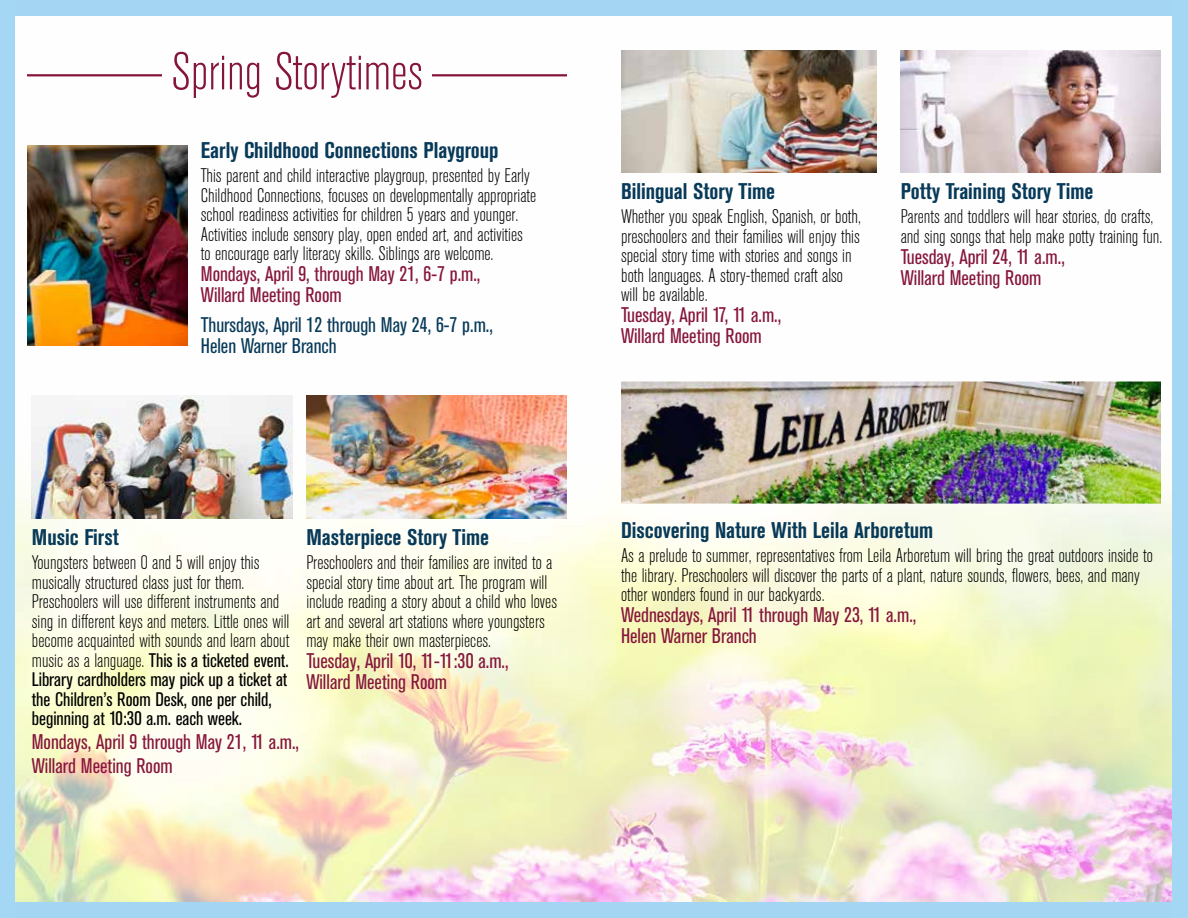
<style>
.page{position:relative;width:1188px;height:918px;background:#fff}
.page>*{position:absolute;margin:0;border:0;box-sizing:border-box;transform-origin:0 0}
.t1{font:300 condensed 52.5px "Akzidenz Grotesk BE";color:#86153a}
.t2{font:700 condensed 22.5px "Akzidenz Grotesk BE";color:#083a59}
.t3{font:condensed 21px/21px "Akzidenz Grotesk BE";color:#86163b}
.t4{font:condensed 21px/21px "Akzidenz Grotesk BE";color:#083a59}
.t5{font:300 condensed 19.5px/19.5px "Akzidenz Grotesk BE";color:#000}
.s1{font-weight:400}
</style>
<div class="page">
<img style="left:15px;top:50px;width:1157px;height:852px">
<div style="left:0;top:0;width:1188px;height:16px;background:#a4d5f3"></div>
<div style="left:0;top:902px;width:1188px;height:16px;background:#a4d5f3"></div>
<div style="left:0;top:0;width:15px;height:918px;background:#a3d7f4"></div>
<div style="left:1172px;top:0;width:16px;height:918px;background:#a3d7f4"></div>
<img style="left:27px;top:146px;width:160px;height:200px">
<img style="left:306px;top:396px;width:261px;height:122px">
<img style="left:621px;top:50px;width:256px;height:122px">
<img style="left:901px;top:50px;width:260px;height:122px">
<img style="left:621px;top:382px;width:540px;height:122px">
<img style="left:32px;top:396px;width:260px;height:122px">
<hr style="left:27px;top:74px;width:135px;height:2px;background:#86163b">
<hr style="left:432px;top:74px;width:135px;height:2px;background:#86163b">
<h1 class="t1" style="left:171px;top:43px;width:253px">Spring Storytimes</h1>
<p class="t2" style="left:201px;top:138px;width:299px">Early Childhood Connections Playgroup</p>
<p class="t5" style="left:201px;top:167px;width:337px">This parent and child interactive playgroup, presented by Early Childhood Connections, focuses on developmentally appropriate school readiness activities for children 5 years and younger.<br>Activities include sensory play, open ended art, and activities to encourage early literacy skills. Siblings are welcome.</p>
<p class="t3" style="left:201px;top:264px;width:281px">Mondays, April 9, through May 21, 6-7 p.m.,<br>Willard Meeting Room</p>
<p class="t4" style="left:201px;top:315px;width:294px">Thursdays, April 12 through May 24, 6-7 p.m.,<br>Helen Warner Branch</p>
<p class="t2" style="left:621px;top:178px;width:156px">Bilingual Story Time</p>
<p class="t5" style="left:621px;top:207px;width:241px">Whether you speak English, Spanish, or both, preschoolers and their families will enjoy this special story time with stories and songs in both languages. A story-themed craft also will be available.</p>
<p class="t3" style="left:621px;top:305px;width:162px">Tuesday, April 17, 11 a.m.,<br>Willard Meeting Room</p>
<p class="t2" style="left:901px;top:178px;width:194px">Potty Training Story Time</p>
<p class="t5" style="left:901px;top:207px;width:263px">Parents and toddlers will hear stories, do crafts, and sing songs that help make potty training fun.</p>
<p class="t3" style="left:901px;top:246px;width:166px">Tuesday, April 24, 11 a.m.,<br>Willard Meeting Room</p>
<p class="t2" style="left:32px;top:524px;width:89px">Music First</p>
<p class="t5" style="left:32px;top:553px;width:259px">Youngsters between 0 and 5 will enjoy this musically structured class just for them.<br>Preschoolers will use different instruments and sing in different keys and meters. Little ones will become acquainted with sounds and learn about music as a language. <span class="s1">This is a ticketed event.<br>Library cardholders may pick up a ticket at the Children’s Room Desk, one per child, beginning at 10:30 a.m. each week.</span></p>
<p class="t3" style="left:32px;top:730px;width:269px;line-height:24px">Mondays, April 9 through May 21, 11 a.m.,<br>Willard Meeting Room</p>
<p class="t2" style="left:306px;top:524px;width:184px">Masterpiece Story Time</p>
<p class="t5" style="left:306px;top:553px;width:252px">Preschoolers and their families are invited to a special story time about art. The program will include reading a story about a child who loves art and several art stations where youngsters may make their own masterpieces.</p>
<p class="t3" style="left:306px;top:651px;width:204px">Tuesday, April 10, 11-11:30 a.m.,<br>Willard Meeting Room</p>
<p class="t2" style="left:621px;top:518px;width:314px">Discovering Nature With Leila Arboretum</p>
<p class="t5" style="left:621px;top:547px;width:533px">As a prelude to summer, representatives from Leila Arboretum will bring the great outdoors inside to the library. Preschoolers will discover the parts of a plant, nature sounds, flowers, bees, and many other wonders found in our backyards.</p>
<p class="t3" style="left:621px;top:605px;width:297px">Wednesdays, April 11 through May 23, 11 a.m.,<br>Helen Warner Branch</p>
</div>
